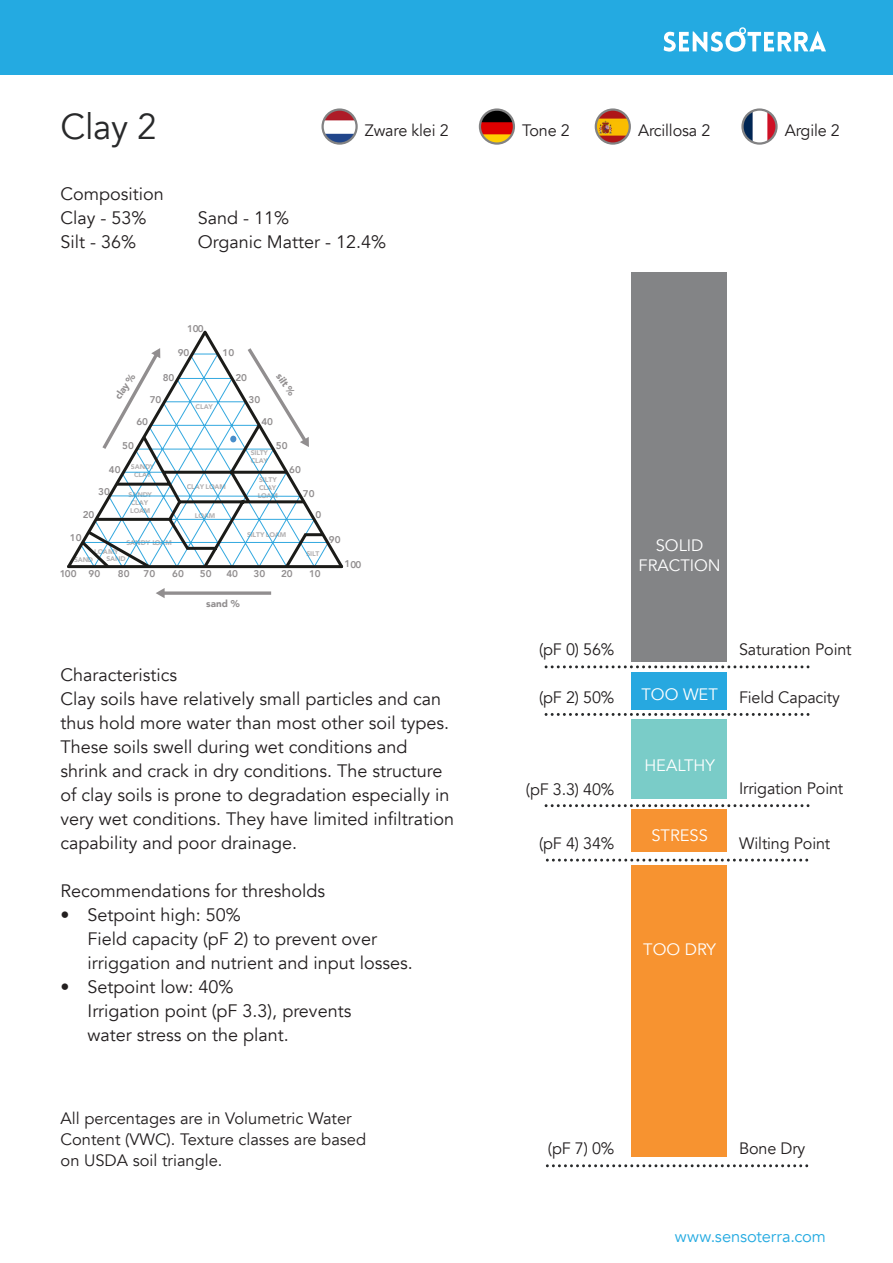
<style>
.page{position:relative;width:893px;height:1263px;background:#fff}
.page>*{position:absolute;margin:0;border:0;box-sizing:border-box;transform-origin:0 0}
.t1{font:36px "Avenir";color:#28292a}
.t2{font:18px/24px "Avenir";color:#231f20}
.t3{font:16.5px/21px "Avenir";letter-spacing:-.01em;color:#231f20}
.t4{font:16.5px "Avenir";color:#fff}
.t5{font:16.5px "Avenir";letter-spacing:-.005em;color:#24aae1}
.t6{font:900 9.9px "Avenir";color:#918e8f}
.t7{font:800 9.75px "Avenir";letter-spacing:-.01em;color:#918e8f}
.t8{font:900 9.75px "Avenir";color:#918e8f}
.t9{font:900 6.75px "Avenir";letter-spacing:-.03em;color:#b5b3b4}
</style>
<div class="page">
<div style="left:631px;top:272px;width:96px;height:390px;background:#838486"></div>
<div style="left:631px;top:865px;width:96px;height:292px;background:#f79330"></div>
<div style="left:631px;top:720px;width:96px;height:79px;background:#7accc8"></div>
<div style="left:631px;top:810px;width:96px;height:42px;background:#f79332"></div>
<div style="left:631px;top:671px;width:96px;height:38px;background:#27a8e0"></div>
<div style="left:0;top:0;width:893px;height:74px;background:#24aae1"></div>
<svg style="left:664px;top:27px;width:162px;height:25px"></svg>
<img style="left:323px;top:110px;width:34px;height:34px;border-radius:17px">
<div style="left:321px;top:108px;width:37px;height:37px;border:2px solid #828283;border-radius:50%"></div>
<img style="left:480px;top:111px;width:34px;height:31px">
<div style="left:479px;top:108px;width:36px;height:37px;border:2px solid #828283;border-radius:50%"></div>
<img style="left:596px;top:111px;width:34px;height:32px">
<div style="left:595px;top:108px;width:36px;height:37px;border:2px solid #828283;border-radius:50%"></div>
<img style="left:742px;top:110px;width:34px;height:34px;border-radius:17px">
<div style="left:741px;top:108px;width:37px;height:37px;border:2px solid #828283;border-radius:50%"></div>
<svg style="left:546px;top:713px;width:263px;height:3px"></svg>
<svg style="left:546px;top:804px;width:263px;height:3px"></svg>
<svg style="left:547px;top:859px;width:261px;height:3px"></svg>
<svg style="left:546px;top:665px;width:263px;height:3px"></svg>
<svg style="left:547px;top:1164px;width:261px;height:3px"></svg>
<svg style="left:156px;top:588px;width:115px;height:10px"></svg>
<svg style="left:67px;top:330px;width:277px;height:239px"></svg>
<svg style="left:78px;top:348px;width:248px;height:221px"></svg>
<p class="t1" style="left:61px;top:105px;width:98px">Clay 2</p>
<p class="t3" style="left:365px;top:120px;width:85px">Zware klei 2</p>
<p class="t3" style="left:522px;top:120px;width:49px">Tone 2</p>
<p class="t3" style="left:638px;top:120px;width:74px">Arcillosa 2</p>
<p class="t3" style="left:785px;top:120px;width:57px">Argile 2</p>
<p class="t2" style="left:61px;top:182px;width:105px">Composition</p>
<p class="t2" style="left:61px;top:206px;width:88px">Clay - 53%</p>
<p class="t2" style="left:61px;top:230px;width:77px">Silt - 36%</p>
<p class="t2" style="left:198px;top:206px;width:93px">Sand - 11%</p>
<p class="t2" style="left:198px;top:230px;width:190px">Organic Matter - 12.4%</p>
<p class="t7" style="left:187px;top:321px;width:18px">100</p>
<p class="t7" style="left:178px;top:345px;width:13px">90</p>
<p class="t7" style="left:223px;top:345px;width:13px">10</p>
<p class="t6" style="left:110px;top:393px;width:30px;rotate:-55deg">clay %</p>
<p class="t6" style="left:286px;top:370px;width:26px;rotate:56deg">silt %</p>
<p class="t7" style="left:163px;top:370px;width:13px">80</p>
<p class="t7" style="left:235px;top:370px;width:13px">20</p>
<p class="t7" style="left:150px;top:392px;width:13px">70</p>
<p class="t7" style="left:248px;top:392px;width:13px">30</p>
<p class="t9" style="left:196px;top:400px;width:19px">CLAY</p>
<p class="t7" style="left:136px;top:414px;width:13px">60</p>
<p class="t7" style="left:261px;top:414px;width:13px">40</p>
<p class="t7" style="left:122px;top:438px;width:13px">50</p>
<p class="t7" style="left:276px;top:438px;width:13px">50</p>
<p class="t9" style="left:251px;top:447px;width:19px">SILTY</p>
<p class="t9" style="left:251px;top:455px;width:19px">CLAY</p>
<p class="t9" style="left:259px;top:474px;width:19px">SILTY</p>
<p class="t9" style="left:259px;top:482px;width:19px">CLAY</p>
<p class="t9" style="left:258px;top:490px;width:22px">LOAM</p>
<p class="t9" style="left:247px;top:529px;width:41px">SILTY LOAM</p>
<p class="t9" style="left:131px;top:461px;width:25px">SANDY</p>
<p class="t9" style="left:134px;top:469px;width:19px">CLAY</p>
<p class="t7" style="left:109px;top:462px;width:13px">40</p>
<p class="t7" style="left:289px;top:462px;width:13px">60</p>
<p class="t9" style="left:187px;top:481px;width:41px">CLAY LOAM</p>
<p class="t7" style="left:98px;top:484px;width:13px">30</p>
<p class="t7" style="left:303px;top:486px;width:13px">70</p>
<p class="t9" style="left:129px;top:489px;width:25px">SANDY</p>
<p class="t9" style="left:131px;top:497px;width:19px">CLAY</p>
<p class="t9" style="left:130px;top:505px;width:22px">LOAM</p>
<p class="t7" style="left:83px;top:507px;width:13px">20</p>
<p class="t7" style="left:315px;top:507px;width:7px">0</p>
<p class="t9" style="left:195px;top:510px;width:22px">LOAM</p>
<p class="t7" style="left:70px;top:529px;width:13px">10</p>
<p class="t7" style="left:60px;top:566px;width:42px">100 90</p>
<p class="t7" style="left:118px;top:566px;width:13px">80</p>
<p class="t7" style="left:144px;top:566px;width:13px">70</p>
<p class="t7" style="left:172px;top:566px;width:13px">60</p>
<p class="t7" style="left:200px;top:566px;width:13px">50</p>
<p class="t7" style="left:226px;top:566px;width:13px">40</p>
<p class="t7" style="left:254px;top:566px;width:13px">30</p>
<p class="t7" style="left:281px;top:566px;width:13px">20</p>
<p class="t7" style="left:309px;top:566px;width:13px">10</p>
<p class="t9" style="left:126px;top:537px;width:31px">SANDY L</p>
<p class="t9" style="left:155px;top:537px;width:18px">OAM</p>
<p class="t9" style="left:94px;top:546px;width:26px">LOAMY</p>
<p class="t9" style="left:107px;top:553px;width:21px">SAND</p>
<p class="t9" style="left:306px;top:548px;width:14px">SILT</p>
<p class="t9" style="left:74px;top:553px;width:21px">SAND</p>
<p class="t7" style="left:329px;top:532px;width:13px">90</p>
<p class="t7" style="left:345px;top:556px;width:18px">100</p>
<p class="t8" style="left:206px;top:595px;width:35px">sand %</p>
<p class="t2" style="left:61px;top:663px;width:118px">Characteristics</p>
<p class="t2" style="left:61px;top:687px;width:382px">Clay soils have relatively small particles and can</p>
<p class="t2" style="left:61px;top:711px;width:390px">thus hold more water than most other soil types.</p>
<p class="t2" style="left:61px;top:735px;width:348px">These soils swell during wet conditions and</p>
<p class="t2" style="left:61px;top:759px;width:383px">shrink and crack in dry conditions. The structure</p>
<p class="t2" style="left:61px;top:783px;width:390px">of clay soils is prone to degradation especially in</p>
<p class="t2" style="left:61px;top:807px;width:395px">very wet conditions. They have limited infiltration</p>
<p class="t2" style="left:61px;top:831px;width:238px">capability and poor drainage.</p>
<p class="t2" style="left:61px;top:879px;width:266px">Recommendations for thresholds</p>
<p class="t2" style="left:88px;top:903px;width:327px;text-indent:-27px">• Setpoint high: 50%<br>Field capacity (pF 2) to prevent over irriggation and nutrient and input losses.</p>
<p class="t2" style="left:88px;top:975px;width:265px;text-indent:-27px">• Setpoint low: 40%<br>Irrigation point (pF 3.3), prevents water stress on the plant.</p>
<p class="t3" style="left:61px;top:1108px;width:293px">All percentages are in Volumetric Water</p>
<p class="t3" style="left:61px;top:1129px;width:307px">Content (VWC). Texture classes are based on USDA soil triangle.</p>
<p class="t4" style="left:656px;top:536px;width:49px">SOLID</p>
<p class="t4" style="left:638px;top:555px;width:84px">FRACTION</p>
<p class="t3" style="left:539px;top:639px;width:77px">(pF 0) 56%</p>
<p class="t3" style="left:539px;top:687px;width:77px">(pF 2) 50%</p>
<p class="t3" style="left:526px;top:779px;width:90px">(pF 3.3) 40%</p>
<p class="t3" style="left:539px;top:833px;width:77px">(pF 4) 34%</p>
<p class="t4" style="left:641px;top:684px;width:78px">TOO WET</p>
<p class="t4" style="left:644px;top:756px;width:72px">HEALTHY</p>
<p class="t4" style="left:651px;top:826px;width:58px">STRESS</p>
<p class="t3" style="left:739px;top:639px;width:114px">Saturation Point</p>
<p class="t3" style="left:739px;top:687px;width:102px">Field Capacity</p>
<p class="t3" style="left:739px;top:778px;width:106px">Irrigation Point</p>
<p class="t3" style="left:739px;top:833px;width:93px">Wilting Point</p>
<p class="t4" style="left:643px;top:940px;width:74px">TOO DRY</p>
<p class="t3" style="left:548px;top:1138px;width:68px">(pF 7) 0%</p>
<p class="t3" style="left:739px;top:1138px;width:68px">Bone Dry</p>
<p class="t5" style="left:675px;top:1226px;width:153px">www.sensoterra.com</p>
</div>
